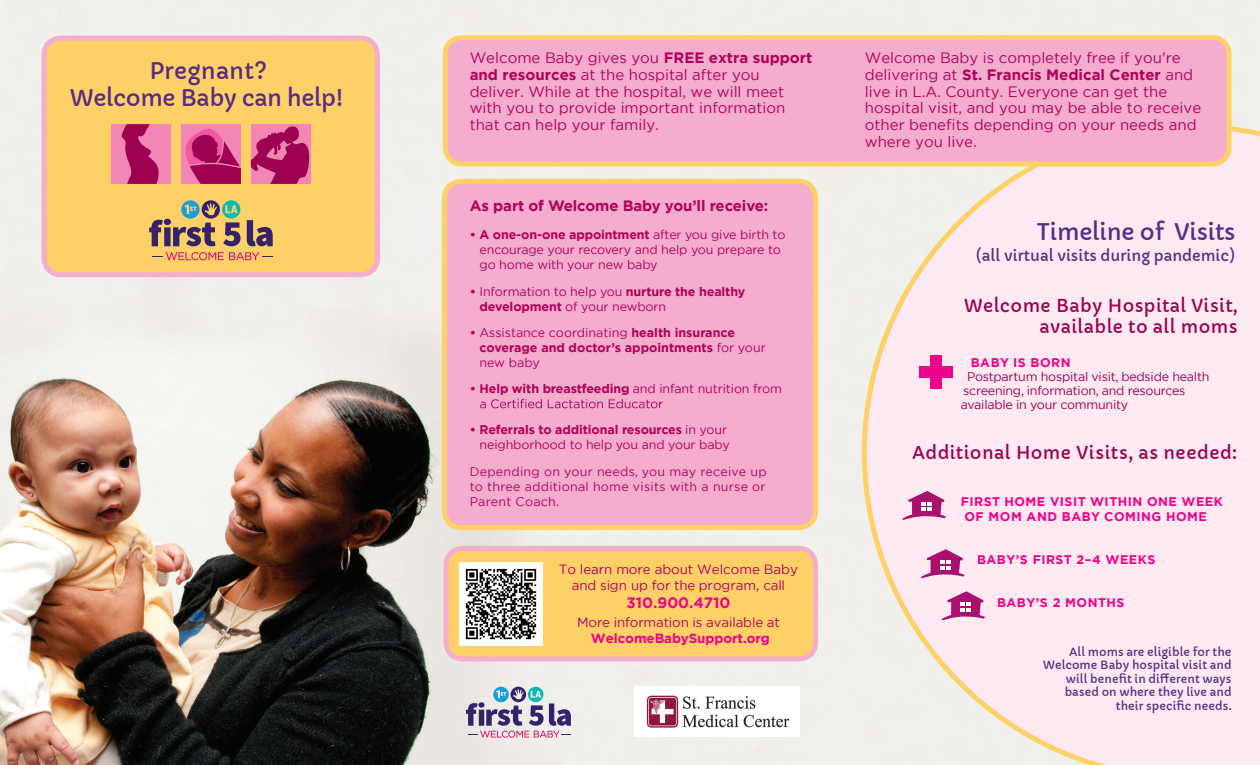
<style>
.page{position:relative;width:1260px;height:765px;background:#fff}
.page>*{position:absolute;margin:0;border:0;box-sizing:border-box;transform-origin:0 0}
.t1{font:22.5px/27px "Capriola";letter-spacing:-.01em;color:#592d84;text-align:center}
.t2{font:17.5px/21px "Capriola";letter-spacing:.025em;color:#9d0151;text-align:right}
.t3{font:15px/16.6px "Gotham";color:#b1015c}
.t4{font:700 15px "Gotham";letter-spacing:-.01em;color:#b1015c}
.t5{font:700 15px "Gotham";color:#ed028c}
.t6{font:14.88px "Capriola";color:#592d84}
.t7{font:13.38px/16px "Gotham";letter-spacing:-.015em;color:#b1015c;text-align:center}
.t8{font:700 13.38px "Gotham";letter-spacing:-.01em;color:#ed028c}
.t9{font:12.5px/15px "Gotham";letter-spacing:-.01em;color:#b1015c}
.t10{font:700 12.5px/15px "Gotham";letter-spacing:-.01em;color:#b1015c}
.t11{font:12.5px "Gotham";letter-spacing:-.02em;color:#9d0151}
.t12{font:700 12.5px/15px "Gotham";letter-spacing:.04em;color:#ed028c}
.t13{font:11.25px/13.5px "Capriola";letter-spacing:.01em;color:#592d84;text-align:right}
.s1{font-weight:700}
.s2{font-weight:400}
</style>
<div class="page">
<img style="left:0;top:0;width:859px;height:765px">
<svg style="left:859px;top:0;width:401px;height:765px;background:#f9e9ed"></svg>
<svg style="left:921px;top:549px;width:44px;height:29px"></svg>
<svg style="left:902px;top:491px;width:44px;height:29px"></svg>
<svg style="left:942px;top:591px;width:42px;height:28px"></svg>
<div style="left:930px;top:356px;width:12px;height:33px;background:#ed028c"></div>
<div style="left:919px;top:367px;width:34px;height:11px;background:#ed028c"></div>
<div style="left:44px;top:38px;width:333px;height:237px;background:#fed168;border-radius:17px"></div>
<div style="left:42px;top:36px;width:338px;height:241px;border:5px solid #f5adce;border-radius:17px"></div>
<div style="left:446px;top:548px;width:370px;height:111px;background:#fed168;border-radius:17px"></div>
<div style="left:444px;top:546px;width:374px;height:116px;border:5px solid #f5adce;border-radius:17px"></div>
<div style="left:444px;top:181px;width:372px;height:347px;background:#f5adce;border-radius:17px"></div>
<div style="left:442px;top:179px;width:376px;height:351px;border:5px solid #fed168;border-radius:17px"></div>
<svg style="left:480px;top:399px;width:183px;height:9px"></svg>
<div style="left:445px;top:38px;width:784px;height:126px;background:#f5adce;border-radius:17px"></div>
<div style="left:443px;top:35px;width:789px;height:132px;border:5px solid #fed168;border-radius:17px"></div>
<div style="left:181px;top:124px;width:60px;height:60px;background:#f287b6"></div>
<div style="left:251px;top:124px;width:60px;height:60px;background:#f287b6"></div>
<div style="left:112px;top:124px;width:59px;height:60px;background:#f287b6"></div>
<svg style="left:121px;top:124px;width:38px;height:60px"></svg>
<svg style="left:251px;top:126px;width:59px;height:58px"></svg>
<svg style="left:185px;top:128px;width:56px;height:56px"></svg>
<svg style="left:152px;top:252px;width:121px;height:8px"></svg>
<svg style="left:149px;top:200px;width:92px;height:46px"></svg>
<svg style="left:247px;top:220px;width:26px;height:26px"></svg>
<svg style="left:466px;top:687px;width:105px;height:51px;background:#b4b0c3"></svg>
<img style="left:634px;top:687px;width:166px;height:49px">
<img style="left:460px;top:562px;width:83px;height:83px">
<p class="t1" style="left:69px;top:58px;width:275px">Pregnant?<br>Welcome Baby can help!</p>
<p class="t3" style="left:470px;top:49px;width:344px">Welcome Baby gives you <span class="s1">FREE extra support and resources</span> at the hospital after you deliver. While at the hospital, we will meet with you to provide important information that can help your family.</p>
<p class="t4" style="left:470px;top:196px;width:300px">As part of Welcome Baby you’ll receive:</p>
<p class="t9" style="left:480px;top:227px;width:307px;text-indent:-10px"><span class="s1">• A one-on-one appointment</span> after you give birth to encourage your recovery and help you prepare to go home with your new baby</p>
<p class="t9" style="left:480px;top:284px;width:267px;text-indent:-10px"><span class="s1">•</span> Information to help you <span class="s1">nurture the healthy development</span> of your newborn</p>
<p class="t10" style="left:480px;top:325px;width:288px;text-indent:-10px">• <span class="s2">Assistance coordinating</span> health insurance coverage and doctor’s appointments <span class="s2">for your new baby</span></p>
<p class="t10" style="left:470px;top:381px;width:314px">• Help with breastfeeding <span class="s2">and infant nutrition from</span></p>
<p class="t9" style="left:470px;top:422px;width:262px;text-align:right"><span class="s1">• Referrals to additional resources</span> in your neighborhood to help you and your baby</p>
<p class="t9" style="left:470px;top:464px;width:298px;text-align:justify">Depending on your needs, you may receive up to three additional home visits with a nurse or Parent Coach.</p>
<p class="t7" style="left:559px;top:561px;width:241px">To learn more about Welcome Baby and sign up for the program, call</p>
<p class="t5" style="left:627px;top:592px;width:105px">310.900.4710</p>
<p class="t7" style="left:577px;top:614px;width:204px">More information is available at</p>
<p class="t8" style="left:591px;top:630px;width:181px">WelcomeBabySupport.org</p>
<p class="t3" style="left:865px;top:49px;width:338px">Welcome Baby is completely free if you're delivering at <span class="s1">St. Francis Medical Center</span> and live in L.A. County. Everyone can get the hospital visit, and you may be able to receive other benefits depending on your needs and where you live.</p>
<p class="t1" style="left:1037px;top:219px;width:200px">Timeline of Visits</p>
<p class="t6" style="left:976px;top:246px;width:261px">(all virtual visits during pandemic)</p>
<p class="t2" style="left:964px;top:296px;width:275px">Welcome Baby Hospital Visit, available to all moms</p>
<p class="t12" style="left:971px;top:355px;width:101px">BABY IS BORN</p>
<p class="t11" style="left:967px;top:369px;width:244px">Postpartum hospital visit, bedside health</p>
<p class="t11" style="left:963px;top:382px;width:224px">screening, information, and resources</p>
<p class="t11" style="left:961px;top:396px;width:169px">available in your community</p>
<p class="t2" style="left:912px;top:443px;width:326px">Additional Home Visits, as needed:</p>
<p class="t12" style="left:965px;top:494px;width:260px;text-indent:-4px">FIRST HOME VISIT WITHIN ONE WEEK<br>OF MOM AND BABY COMING HOME</p>
<p class="t12" style="left:977px;top:552px;width:180px">BABY’S FIRST 2–4 WEEKS</p>
<p class="t12" style="left:997px;top:595px;width:129px">BABY’S 2 MONTHS</p>
<p class="t13" style="left:1043px;top:645px;width:190px">All moms are eligible for the<br>Welcome Baby hospital visit and will benefit in different ways based on where they live and their specific needs.</p>
</div>
